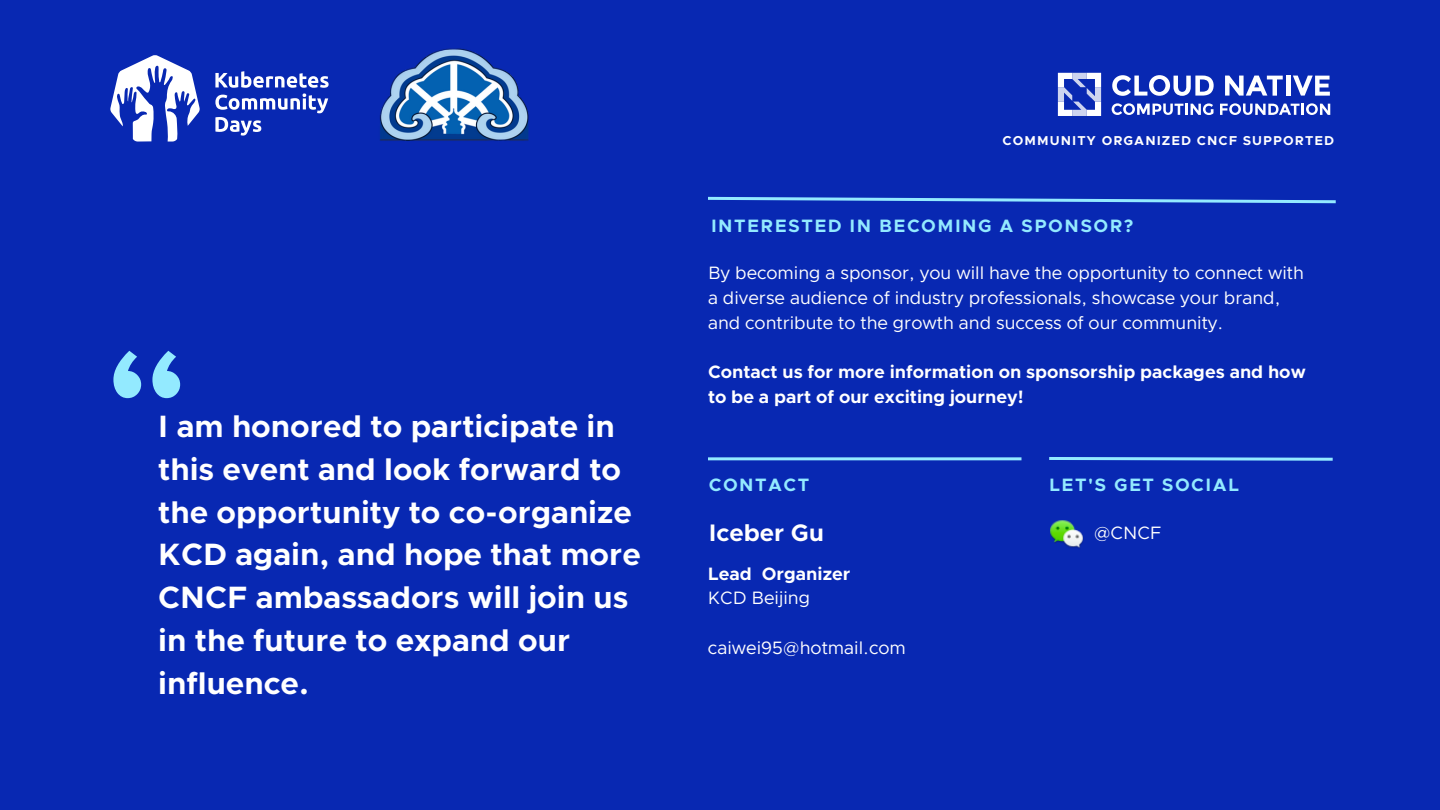
<style>
.page{position:relative;width:1440px;height:810px;background:#0828b2}
.page>*{position:absolute;margin:0;border:0;box-sizing:border-box;transform-origin:0 0}
.t1{font:700 150px "Clarity City";color:#93eaff}
.t2{font:700 31px/42.8px "Clarity City";color:#fff}
.t3{font:700 24px "Clarity City";color:#fff}
.t4{font:18px/24.8px "Clarity City";color:#fff}
.t5{font:700 18px/24.8px "Clarity City";color:#fff}
.t6{font:700 18px "Clarity City";letter-spacing:.08em;color:#93eaff}
.t7{font:700 12.9px "Clarity City";letter-spacing:.08em;color:#fff}
</style>
<div class="page">
<svg style="left:110px;top:55px;width:90px;height:87px"></svg>
<svg style="left:215px;top:71px;width:114px;height:65px"></svg>
<hr style="left:708px;top:457px;width:314px;height:3px;background:#93eaff">
<svg style="left:1049px;top:457px;width:284px;height:4px"></svg>
<svg style="left:708px;top:196px;width:628px;height:8px"></svg>
<svg style="left:1112px;top:75px;width:102px;height:21px"></svg>
<svg style="left:1225px;top:76px;width:58px;height:20px"></svg>
<hr style="left:1286px;top:76px;width:4px;height:20px;background:#fff">
<svg style="left:1293px;top:76px;width:37px;height:20px"></svg>
<svg style="left:1112px;top:103px;width:102px;height:12px"></svg>
<svg style="left:1220px;top:103px;width:110px;height:12px"></svg>
<svg style="left:1058px;top:73px;width:43px;height:43px"></svg>
<img style="left:380px;top:48px;width:149px;height:93px">
<img style="left:1050px;top:520px;width:33px;height:28px">
<p class="t1" style="left:105px;top:335px;width:85px">“</p>
<p class="t2" style="left:158px;top:407px;width:484px">I am honored to participate in this event and look forward to the opportunity to co-organize<br>KCD again, and hope that more<br>CNCF ambassadors will join us in the future to expand our influence.</p>
<p class="t7" style="left:1003px;top:134px;width:333px">COMMUNITY ORGANIZED CNCF SUPPORTED</p>
<p class="t6" style="left:711px;top:218px;width:424px">INTERESTED IN BECOMING A SPONSOR?</p>
<p class="t4" style="left:708px;top:262px;width:597px">By becoming a sponsor, you will have the opportunity to connect with a diverse audience of industry professionals, showcase your brand, and contribute to the growth and success of our community.</p>
<p class="t5" style="left:708px;top:361px;width:599px">Contact us for more information on sponsorship packages and how to be a part of our exciting journey!</p>
<p class="t6" style="left:709px;top:477px;width:102px">CONTACT</p>
<p class="t3" style="left:709px;top:522px;width:117px">Iceber Gu</p>
<p class="t5" style="left:708px;top:562px;width:144px">Lead Organizer</p>
<p class="t4" style="left:708px;top:587px;width:104px">KCD Beijing</p>
<p class="t4" style="left:708px;top:636px;width:199px">caiwei95@hotmail.com</p>
<p class="t6" style="left:1049px;top:477px;width:191px">LET'S GET SOCIAL</p>
<p class="t4" style="left:1094px;top:521px;width:69px">@CNCF</p>
</div>
